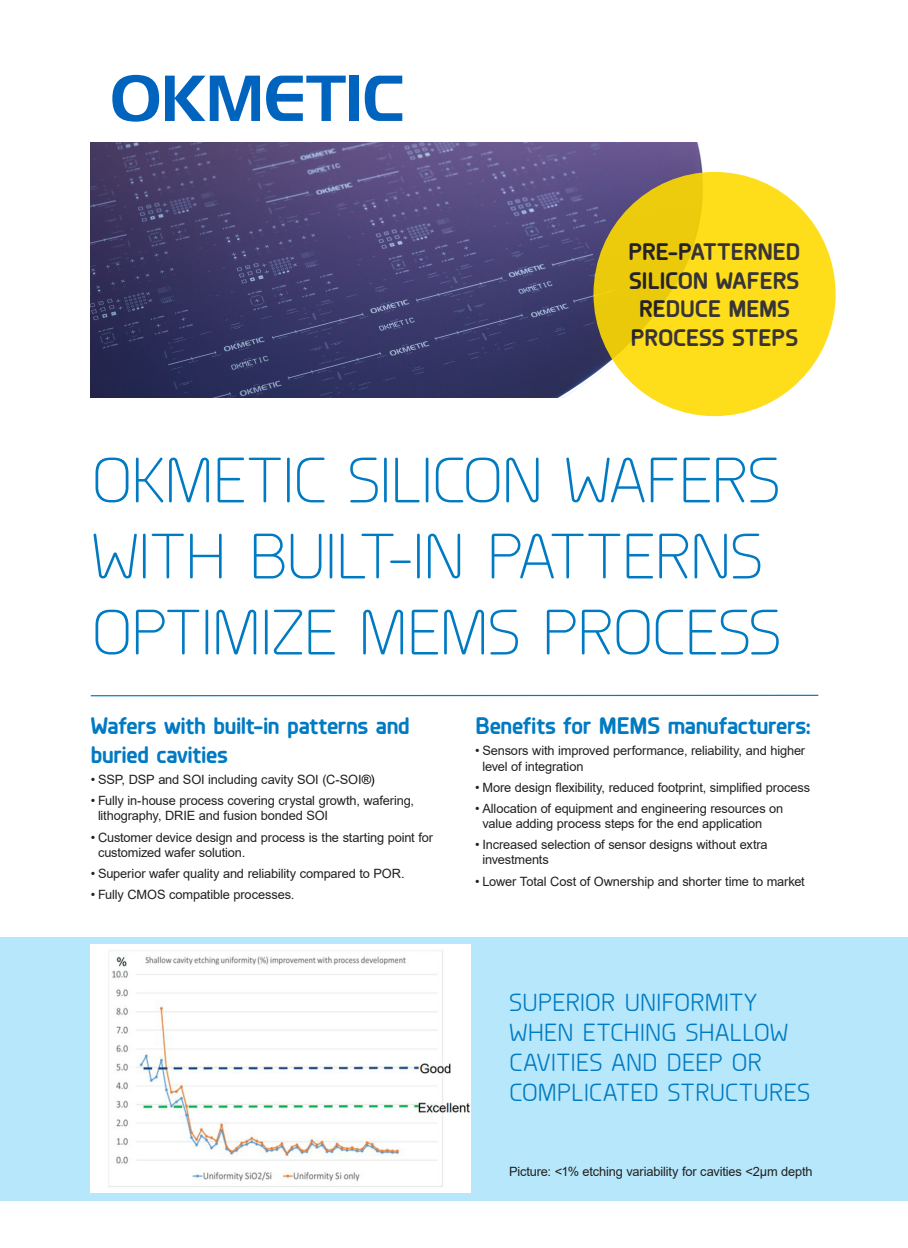
<style>
.page{position:relative;width:908px;height:1248px;background:#fff}
.page>*{position:absolute;margin:0;border:0;box-sizing:border-box;transform-origin:0 0}
.Otsikko_iso{font:300 64px/76px "Planer";letter-spacing:-.055em;color:#007ac2}
.Väliotsikko_nega{font:24.8px/29.8px "Planer";letter-spacing:-.025em;color:#007ac2}
.Leipis{font:700 24px/28.8px "Planer";letter-spacing:-.015em;color:#007ac2}
.t1{font:700 24px/28.8px "Planer";letter-spacing:-.015em;color:#231f20;text-align:center}
.Leipis-2{font:12.8px/15.4px "Arial";letter-spacing:-.01em;color:#231f20}
.s1{color:#000}
</style>
<div class="page">
<div style="left:0;top:936px;width:907px;height:264px;background:#b6e7fa"></div>
<img style="left:91px;top:143px;width:727px;height:254px">
<svg style="left:90px;top:694px;width:729px;height:3px"></svg>
<div style="left:593px;top:172px;width:242px;height:244px;background:linear-gradient(to right,#ebcb0f,#ffe41d);border-radius:50%"></div>
<div style="left:349px;top:76px;width:10px;height:45px;background:#0064be"></div>
<svg style="left:364px;top:76px;width:38px;height:45px"></svg>
<svg style="left:165px;top:76px;width:95px;height:45px"></svg>
<svg style="left:112px;top:75px;width:47px;height:47px"></svg>
<svg style="left:266px;top:76px;width:79px;height:45px"></svg>
<img style="left:91px;top:944px;width:379px;height:248px">
<h3 class="t1" style="left:627px;top:235px;width:174px">PRE-PATTERNED<br>SILICON WAFERS<br>REDUCE MEMS<br>PROCESS STEPS</h3>
<p class="Otsikko_iso" style="left:91px;top:440px;width:692px">OKMETIC SILICON WAFERS<br>WITH BUILT-IN PATTERNS<br>OPTIMIZE MEMS PROCESS</p>
<p class="Leipis" style="left:91px;top:709px;width:320px">Wafers with built-in patterns and buried cavities</p>
<p class="Leipis-2" style="left:91px;top:771px;width:285px">• SSP, DSP and SOI including cavity SOI (C-SOI<span class="s1">®)</span></p>
<p class="Leipis-2" style="left:98px;top:792px;width:317px;text-indent:-7px">• Fully in-house process covering crystal growth, wafering, lithography, DRIE and fusion bonded SOI</p>
<p class="Leipis-2" style="left:98px;top:829px;width:336px;text-indent:-7px">• Customer device design and process is the starting point for customized wafer solution.</p>
<p class="Leipis-2" style="left:91px;top:865px;width:315px">• Superior wafer quality and reliability compared to POR.</p>
<p class="Leipis-2" style="left:91px;top:886px;width:205px">• Fully CMOS compatible processes.</p>
<p class="Leipis" style="left:475px;top:709px;width:337px">Benefits for MEMS manufacturers:</p>
<p class="Leipis-2" style="left:482px;top:743px;width:324px;text-indent:-7px">• Sensors with improved performance, reliability, and higher level of integration</p>
<p class="Leipis-2" style="left:475px;top:779px;width:336px">• More design flexibility, reduced footprint, simplified process</p>
<p class="Leipis-2" style="left:482px;top:800px;width:302px;text-indent:-7px">• Allocation of equipment and engineering resources on value adding process steps for the end application</p>
<p class="Leipis-2" style="left:482px;top:836px;width:287px;text-indent:-7px">• Increased selection of sensor designs without extra investments</p>
<p class="Leipis-2" style="left:475px;top:873px;width:331px">• Lower Total Cost of Ownership and shorter time to market</p>
<p class="Väliotsikko_nega" style="left:509px;top:986px;width:302px">SUPERIOR UNIFORMITY<br>WHEN ETCHING SHALLOW<br>CAVITIES AND DEEP OR<br>COMPLICATED STRUCTURES</p>
<p class="Leipis-2" style="left:509px;top:1163px;width:305px">Picture: &lt;1% etching variability for cavities &lt;2μm depth</p>
</div>
